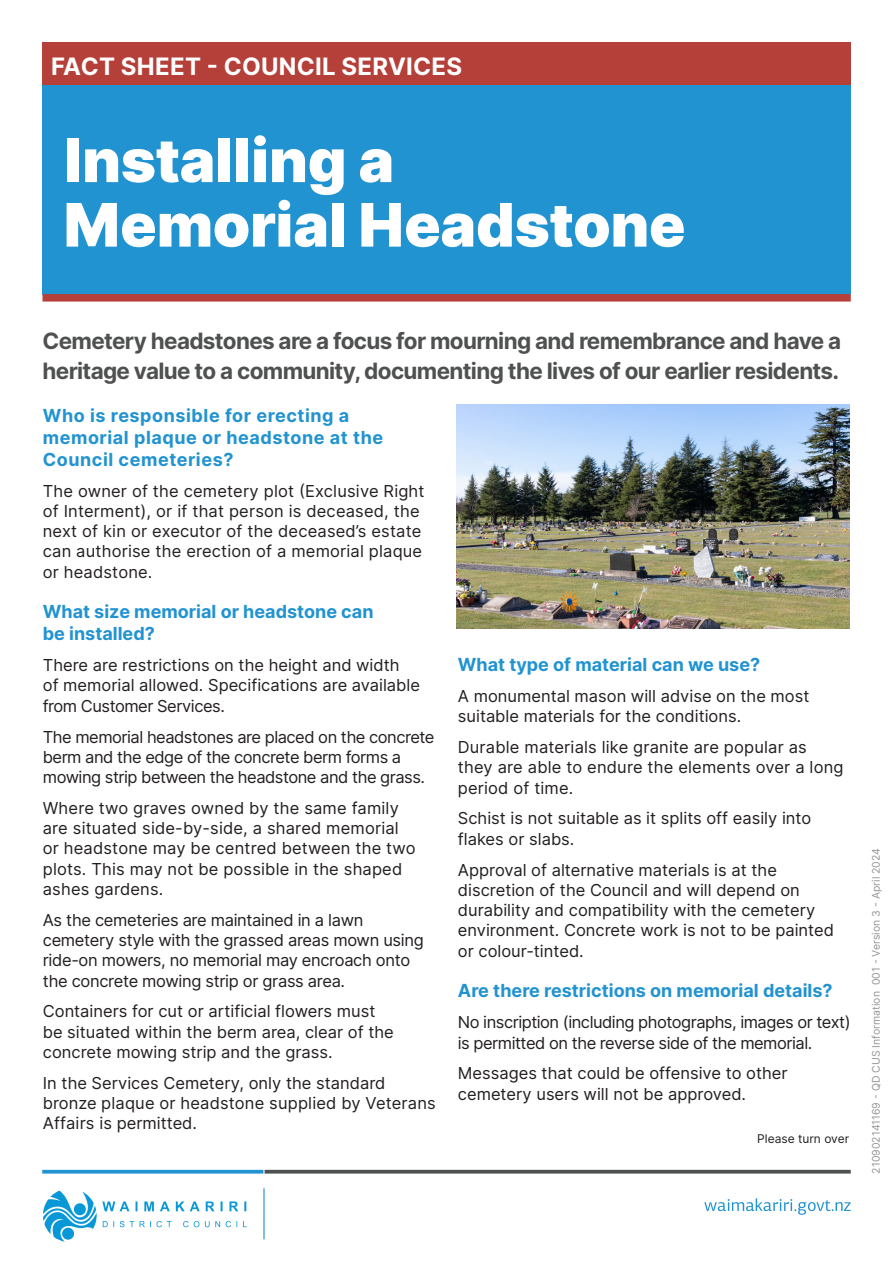
<style>
.page{position:relative;width:893px;height:1263px;background:#fff}
.page>*{position:absolute;margin:0;border:0;box-sizing:border-box;transform-origin:0 0}
.Heading{font:900 60px/64.5px "Inter";color:#fff}
.Fact_Sheet_-_Category{font:700 24px "Inter";letter-spacing:.01em;color:#fff}
.Introduction_Sentence{font:700 22.5px/30px "Inter";letter-spacing:-.03em;color:#4f5151}
.Subheading_1{font:700 18px/21.8px "Inter";color:#2193d1}
.Subheading_1-2{font:700 18px/21.8px "Inter";letter-spacing:.03em;color:#2193d1}
.Body_Copy{font:16.5px/20.2px "Inter";color:#231f20}
.Body_Copy-2{font:16.5px/20.2px "Inter";letter-spacing:-.03em;color:#231f20}
.Body_Copy-3{font:16.5px/20.2px "Inter";letter-spacing:-.02em;color:#231f20}
.Notes{font:12px "Inter";color:#231f20}
.Notes-2{font:10.5px "Inter";color:#979393}
</style>
<div class="page">
<svg style="left:43px;top:1190px;width:204px;height:52px"></svg>
<hr style="left:263px;top:1188px;width:2px;height:51px;background:#2193d1">
<svg style="left:704px;top:1198px;width:147px;height:17px"></svg>
<hr style="left:265px;top:1170px;width:586px;height:3px;background:#4f5151">
<hr style="left:42px;top:1170px;width:221px;height:3px;background:#2193d1">
<img style="left:456px;top:405px;width:393px;height:223px">
<div style="left:43px;top:85px;width:808px;height:209px;background:#2193d1"></div>
<div style="left:43px;top:294px;width:808px;height:8px;background:#b54039"></div>
<div style="left:43px;top:43px;width:808px;height:42px;background:#b54039"></div>
<p class="Fact_Sheet_-_Category" style="left:51px;top:49px;width:413px">FACT SHEET - COUNCIL SERVICES</p>
<p class="Heading" style="left:64px;top:126px;width:623px">Installing a<br>Memorial Headstone</p>
<p class="Introduction_Sentence" style="left:43px;top:325px;width:800px">Cemetery headstones are a focus for mourning and remembrance and have a heritage value to a community, documenting the lives of our earlier residents.</p>
<p class="Subheading_1-2" style="left:43px;top:404px;width:342px">Who is responsible for erecting a memorial plaque or headstone at the<br>Council cemeteries?</p>
<p class="Body_Copy" style="left:43px;top:480px;width:383px">The owner of the cemetery plot (Exclusive Right of Interment), or if that person is deceased, the next of kin or executor of the deceased’s estate can authorise the erection of a memorial plaque or headstone.</p>
<p class="Subheading_1" style="left:43px;top:600px;width:332px">What size memorial or headstone can be installed?</p>
<p class="Body_Copy" style="left:43px;top:655px;width:379px">There are restrictions on the height and width<br>of memorial allowed. Specifications are available from Customer Services.</p>
<p class="Body_Copy-2" style="left:43px;top:726px;width:393px">The memorial headstones are placed on the concrete berm and the edge of the concrete berm forms a mowing strip between the headstone and the grass.</p>
<p class="Body_Copy" style="left:43px;top:797px;width:374px">Where two graves owned by the same family are situated side-by-side, a shared memorial or headstone may be centred between the two plots. This may not be possible in the shaped ashes gardens.</p>
<p class="Body_Copy-3" style="left:43px;top:909px;width:383px">As the cemeteries are maintained in a lawn cemetery style with the grassed areas mown using ride-on mowers, no memorial may encroach onto the concrete mowing strip or grass area.</p>
<p class="Body_Copy" style="left:43px;top:1001px;width:353px">Containers for cut or artificial flowers must be situated within the berm area, clear of the concrete mowing strip and the grass.</p>
<p class="Body_Copy" style="left:43px;top:1072px;width:394px">In the Services Cemetery, only the standard bronze plaque or headstone supplied by Veterans<br>Affairs is permitted.</p>
<p class="Subheading_1" style="left:458px;top:653px;width:304px">What type of material can we use?</p>
<p class="Body_Copy" style="left:458px;top:685px;width:353px">A monumental mason will advise on the most suitable materials for the conditions.</p>
<p class="Body_Copy" style="left:458px;top:736px;width:387px">Durable materials like granite are popular as they are able to endure the elements over a long period of time.</p>
<p class="Body_Copy" style="left:458px;top:808px;width:355px">Schist is not suitable as it splits off easily into flakes or slabs.</p>
<p class="Body_Copy" style="left:458px;top:859px;width:378px">Approval of alternative materials is at the discretion of the Council and will depend on durability and compatibility with the cemetery environment. Concrete work is not to be painted or colour-tinted.</p>
<p class="Subheading_1" style="left:458px;top:979px;width:376px">Are there restrictions on memorial details?</p>
<p class="Body_Copy-2" style="left:458px;top:1012px;width:394px">No inscription (including photographs, images or text) is permitted on the reverse side of the memorial.</p>
<p class="Body_Copy" style="left:458px;top:1063px;width:331px">Messages that could be offensive to other cemetery users will not be approved.</p>
<p class="Notes" style="left:757px;top:1130px;width:93px">Please turn over</p>
<p class="Notes-2" style="left:868px;top:1173px;width:327px;rotate:-90deg">210902141169 - QD CUS Information 001 - Version 3 - April 2024</p>
</div>
